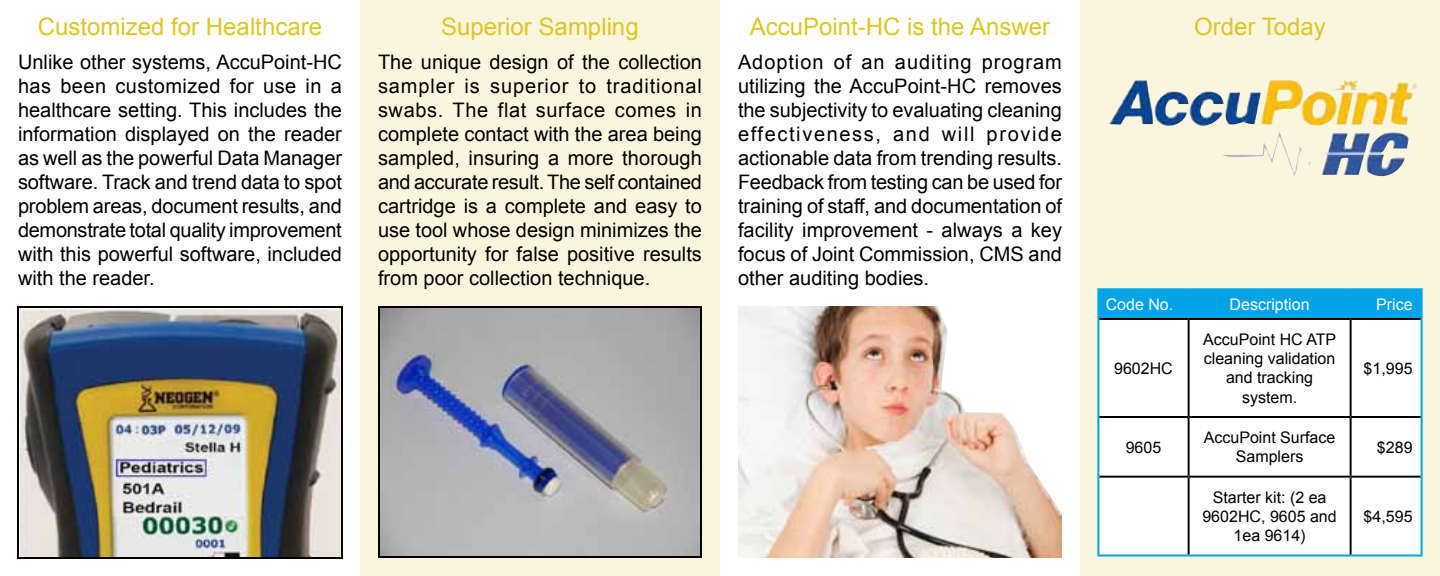
<style>
.page{position:relative;width:1440px;height:576px;background:#fff}
.page>*{position:absolute;margin:0;border:0;box-sizing:border-box;transform-origin:0 0}
.t1{font:24px "Arial";color:#ddc622}
.t2{font:20px/24px "Arial";color:#000;text-align:justify}
.t3{font:16px/19.2px "Arial";color:#000;text-align:center}
.t4{font:16px "Arial";color:#fff}
</style>
<div class="page">
<div style="left:360px;top:0;width:360px;height:576px;background:#faf6de"></div>
<div style="left:1080px;top:0;width:360px;height:576px;background:#faf6de"></div>
<div style="left:1099px;top:290px;width:322px;height:28px;background:#00a3e6"></div>
<svg style="left:1099px;top:320px;width:322px;height:234px"></svg>
<hr style="left:1097px;top:319px;width:2px;height:98px;background:#00a3e6">
<hr style="left:1421px;top:319px;width:2px;height:98px;background:#00a3e6">
<hr style="left:1097px;top:417px;width:2px;height:60px;background:#00a3e6">
<hr style="left:1421px;top:417px;width:2px;height:60px;background:#00a3e6">
<hr style="left:1097px;top:477px;width:2px;height:77px;background:#00a3e6">
<hr style="left:1421px;top:477px;width:2px;height:77px;background:#00a3e6">
<hr style="left:1097px;top:554px;width:92px;height:2px;background:#00a3e6">
<hr style="left:1189px;top:554px;width:162px;height:2px;background:#00a3e6">
<hr style="left:1351px;top:554px;width:72px;height:2px;background:#00a3e6">
<hr style="left:1188px;top:320px;width:2px;height:96px;background:#000">
<hr style="left:1350px;top:320px;width:2px;height:96px;background:#000">
<hr style="left:1099px;top:416px;width:90px;height:2px;background:#000">
<hr style="left:1189px;top:416px;width:162px;height:2px;background:#000">
<hr style="left:1188px;top:418px;width:2px;height:58px;background:#000">
<hr style="left:1351px;top:416px;width:70px;height:2px;background:#000">
<hr style="left:1350px;top:418px;width:2px;height:58px;background:#000">
<hr style="left:1099px;top:476px;width:90px;height:2px;background:#000">
<hr style="left:1189px;top:476px;width:162px;height:2px;background:#000">
<hr style="left:1188px;top:478px;width:2px;height:76px;background:#000">
<hr style="left:1351px;top:476px;width:70px;height:2px;background:#000">
<hr style="left:1350px;top:478px;width:2px;height:76px;background:#000">
<hr style="left:1097px;top:288px;width:92px;height:2px;background:#00a3e6">
<hr style="left:1097px;top:290px;width:2px;height:29px;background:#00a3e6">
<hr style="left:1189px;top:288px;width:162px;height:2px;background:#00a3e6">
<hr style="left:1351px;top:288px;width:72px;height:2px;background:#00a3e6">
<hr style="left:1421px;top:290px;width:2px;height:29px;background:#00a3e6">
<hr style="left:1099px;top:318px;width:90px;height:2px;background:#000">
<hr style="left:1189px;top:318px;width:162px;height:2px;background:#000">
<hr style="left:1351px;top:318px;width:70px;height:2px;background:#000">
<img style="left:381px;top:309px;width:318px;height:246px">
<div style="left:378px;top:306px;width:324px;height:252px;border:2px solid #000"></div>
<img style="left:20px;top:309px;width:320px;height:247px">
<div style="left:17px;top:306px;width:326px;height:253px;border:2px solid #000"></div>
<img style="left:738px;top:306px;width:324px;height:252px">
<img style="left:1109px;top:78px;width:309px;height:55px">
<p class="t1" style="left:38px;top:11px;width:286px">Customized for Healthcare</p>
<p class="t1" style="left:441px;top:11px;width:199px">Superior Sampling</p>
<p class="t1" style="left:750px;top:11px;width:302px">AccuPoint-HC is the Answer</p>
<p class="t1" style="left:1194px;top:11px;width:133px">Order Today</p>
<p class="t2" style="left:18px;top:50px;width:326px">Unlike other systems, AccuPoint-HC has been customized for use in a healthcare setting. This includes the information displayed on the reader as well as the powerful Data Manager software. Track and trend data to spot problem areas, document results, and demonstrate total quality improvement with this powerful software, included with the reader.</p>
<p class="t2" style="left:378px;top:50px;width:326px">The unique design of the collection sampler is superior to traditional swabs. The flat surface comes in complete contact with the area being sampled, insuring a more thorough and accurate result. The self contained cartridge is a complete and easy to use tool whose design minimizes the opportunity for false positive results from poor collection technique.</p>
<p class="t2" style="left:738px;top:50px;width:326px">Adoption of an auditing program utilizing the AccuPoint-HC removes the subjectivity to evaluating cleaning effectiveness, and will provide actionable data from trending results.<br>Feedback from testing can be used for training of staff, and documentation of facility improvement - always a key focus of Joint Commission, CMS and other auditing bodies.</p>
<p class="t4" style="left:1106px;top:294px;width:69px">Code No.</p>
<p class="t4" style="left:1230px;top:294px;width:82px">Description</p>
<p class="t4" style="left:1376px;top:294px;width:38px">Price</p>
<p class="t3" style="left:1114px;top:359px;width:60px">9602HC</p>
<p class="t3" style="left:1203px;top:330px;width:135px">AccuPoint HC ATP cleaning validation and tracking system.</p>
<p class="t3" style="left:1364px;top:359px;width:50px">$1,995</p>
<p class="t3" style="left:1126px;top:438px;width:37px">9605</p>
<p class="t3" style="left:1204px;top:428px;width:133px">AccuPoint Surface<br>Samplers</p>
<p class="t3" style="left:1377px;top:438px;width:37px">$289</p>
<p class="t3" style="left:1202px;top:488px;width:136px">Starter kit: (2 ea<br>9602HC, 9605 and<br>1ea 9614)</p>
<p class="t3" style="left:1364px;top:507px;width:50px">$4,595</p>
</div>
